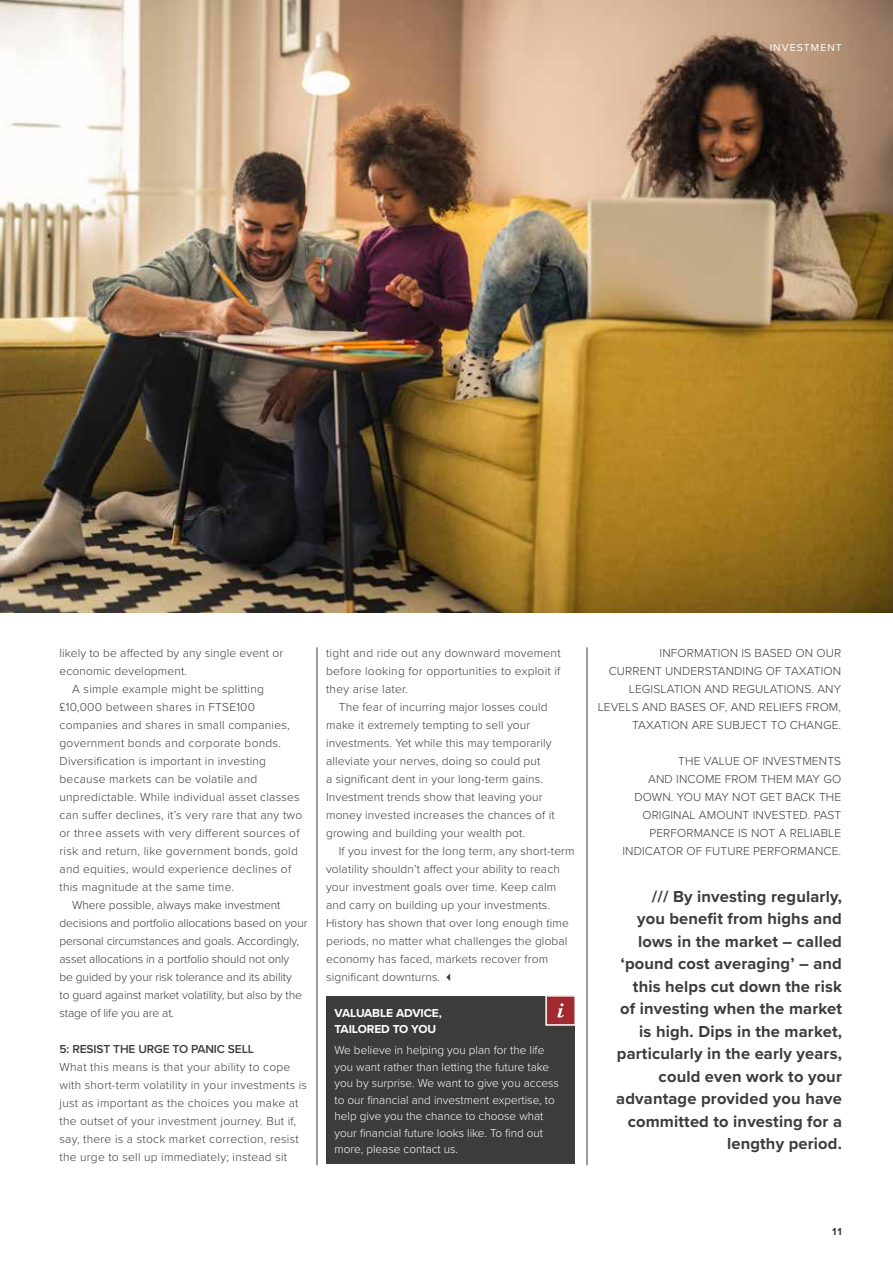
<style>
.page{position:relative;width:893px;height:1263px;background:#fff}
.page>*{position:absolute;margin:0;border:0;box-sizing:border-box;transform-origin:0 0}
.t1{font:700 16.5px/22.5px "Proxima Nova";letter-spacing:.01em;color:#3c3c3b;text-align:right}
.t2{font:300 12px/18px "Proxima Nova";letter-spacing:.01em;color:#3c3c3b}
.t3{font:300 12px "Proxima Nova";letter-spacing:-.01em;color:#3c3c3b}
.t4{font:300 12px/16.5px "Proxima Nova";color:#fff}
.t5{font:700 12px/16.5px "Proxima Nova";letter-spacing:-.01em;color:#fff}
.t6{font:600 12px "Proxima Nova";letter-spacing:-.01em;color:#3c3c3b}
.t7{font:10.5px "Proxima Nova";letter-spacing:.1em;color:#fff}
.t8{font:700 10.5px "Proxima Nova";color:#3c3c3b}
</style>
<div class="page">
<img style="left:0;top:0;width:893px;height:612px">
<div style="left:326px;top:997px;width:248px;height:167px;background:#3c3c3b"></div>
<div style="left:546px;top:996px;width:29px;height:29px;background:#a22a2f"></div>
<div style="left:545px;top:995px;width:31px;height:31px;border:2px solid #fff"></div>
<svg style="left:557px;top:1003px;width:7px;height:14px"></svg>
<hr style="left:317px;top:647px;width:1px;height:518px;background:#3c3c3b">
<hr style="left:587px;top:647px;width:1px;height:518px;background:#3c3c3b">
<p class="t7" style="left:770px;top:43px;width:74px">INVESTMENT</p>
<p class="t2" style="left:60px;top:645px;width:225px">likely to be affected by any single event or</p>
<p class="t2" style="left:60px;top:663px;width:129px">economic development.</p>
<p class="t2" style="left:72px;top:681px;width:193px">A simple example might be splitting</p>
<p class="t2" style="left:60px;top:699px;width:197px">£10,000 between shares in FTSE100</p>
<p class="t2" style="left:60px;top:717px;width:232px">companies and shares in small companies,</p>
<p class="t2" style="left:60px;top:735px;width:223px">government bonds and corporate bonds.</p>
<p class="t2" style="left:60px;top:753px;width:208px">Diversification is important in investing</p>
<p class="t2" style="left:60px;top:771px;width:199px">because markets can be volatile and</p>
<p class="t2" style="left:60px;top:789px;width:242px">unpredictable. While individual asset classes</p>
<p class="t2" style="left:60px;top:807px;width:244px">can suffer declines, it’s very rare that any two</p>
<p class="t2" style="left:60px;top:825px;width:242px">or three assets with very different sources of</p>
<p class="t2" style="left:60px;top:843px;width:240px">risk and return, like government bonds, gold</p>
<p class="t2" style="left:60px;top:861px;width:233px">and equities, would experience declines of</p>
<p class="t2" style="left:60px;top:879px;width:176px">this magnitude at the same time.</p>
<p class="t3" style="left:72px;top:900px;width:210px">Where possible, always make investment</p>
<p class="t3" style="left:60px;top:918px;width:249px">decisions and portfolio allocations based on your</p>
<p class="t3" style="left:60px;top:936px;width:241px">personal circumstances and goals. Accordingly,</p>
<p class="t3" style="left:60px;top:954px;width:231px">asset allocations in a portfolio should not only</p>
<p class="t3" style="left:60px;top:972px;width:234px">be guided by your risk tolerance and its ability</p>
<p class="t3" style="left:60px;top:990px;width:244px">to guard against market volatility, but also by the</p>
<p class="t3" style="left:60px;top:1008px;width:116px">stage of life you are at.</p>
<p class="t6" style="left:60px;top:1044px;width:196px">5: RESIST THE URGE TO PANIC SELL</p>
<p class="t2" style="left:60px;top:1059px;width:249px">What this means is that your ability to cope with short-term volatility in your investments is just as important as the choices you make at the outset of your investment journey. But if, say, there is a stock market correction, resist the urge to sell up immediately; instead sit</p>
<p class="t2" style="left:326px;top:645px;width:236px;text-align:justify">tight and ride out any downward movement before looking for opportunities to exploit if they arise later.</p>
<p class="t2" style="left:326px;top:699px;width:230px;text-indent:13px">The fear of incurring major losses could make it extremely tempting to sell your investments. Yet while this may temporarily alleviate your nerves, doing so could put<br>a significant dent in your long-term gains.<br>Investment trends show that leaving your money invested increases the chances of it growing and building your wealth pot.</p>
<p class="t2" style="left:326px;top:843px;width:250px;text-indent:13px">If you invest for the long term, any short-term volatility shouldn’t affect your ability to reach your investment goals over time. Keep calm and carry on building up your investments.<br>History has shown that over long enough time periods, no matter what challenges the global economy has faced, markets recover from significant downturns. ✓</p>
<p class="t5" style="left:334px;top:1005px;width:109px">VALUABLE ADVICE,<br>TAILORED TO YOU</p>
<p class="t4" style="left:334px;top:1042px;width:226px">We believe in helping you plan for the life you want rather than letting the future take you by surprise. We want to give you access to our financial and investment expertise, to help give you the chance to choose what your financial future looks like. To find out more, please contact us.</p>
<p class="t2" style="left:598px;top:645px;width:245px;text-align:right">INFORMATION IS BASED ON OUR<br>CURRENT UNDERSTANDING OF TAXATION LEGISLATION AND REGULATIONS. ANY LEVELS AND BASES OF, AND RELIEFS FROM, TAXATION ARE SUBJECT TO CHANGE.</p>
<p class="t2" style="left:622px;top:753px;width:220px;text-align:right">THE VALUE OF INVESTMENTS<br>AND INCOME FROM THEM MAY GO<br>DOWN. YOU MAY NOT GET BACK THE<br>ORIGINAL AMOUNT INVESTED. PAST<br>PERFORMANCE IS NOT A RELIABLE<br>INDICATOR OF FUTURE PERFORMANCE.</p>
<p class="t1" style="left:616px;top:886px;width:227px">/// By investing regularly,<br>you benefit from highs and lows in the market – called ‘pound cost averaging’ – and this helps cut down the risk of investing when the market is high. Dips in the market, particularly in the early years, could even work to your advantage provided you have committed to investing for a lengthy period.</p>
<p class="t8" style="left:832px;top:1227px;width:11px">11</p>
</div>
